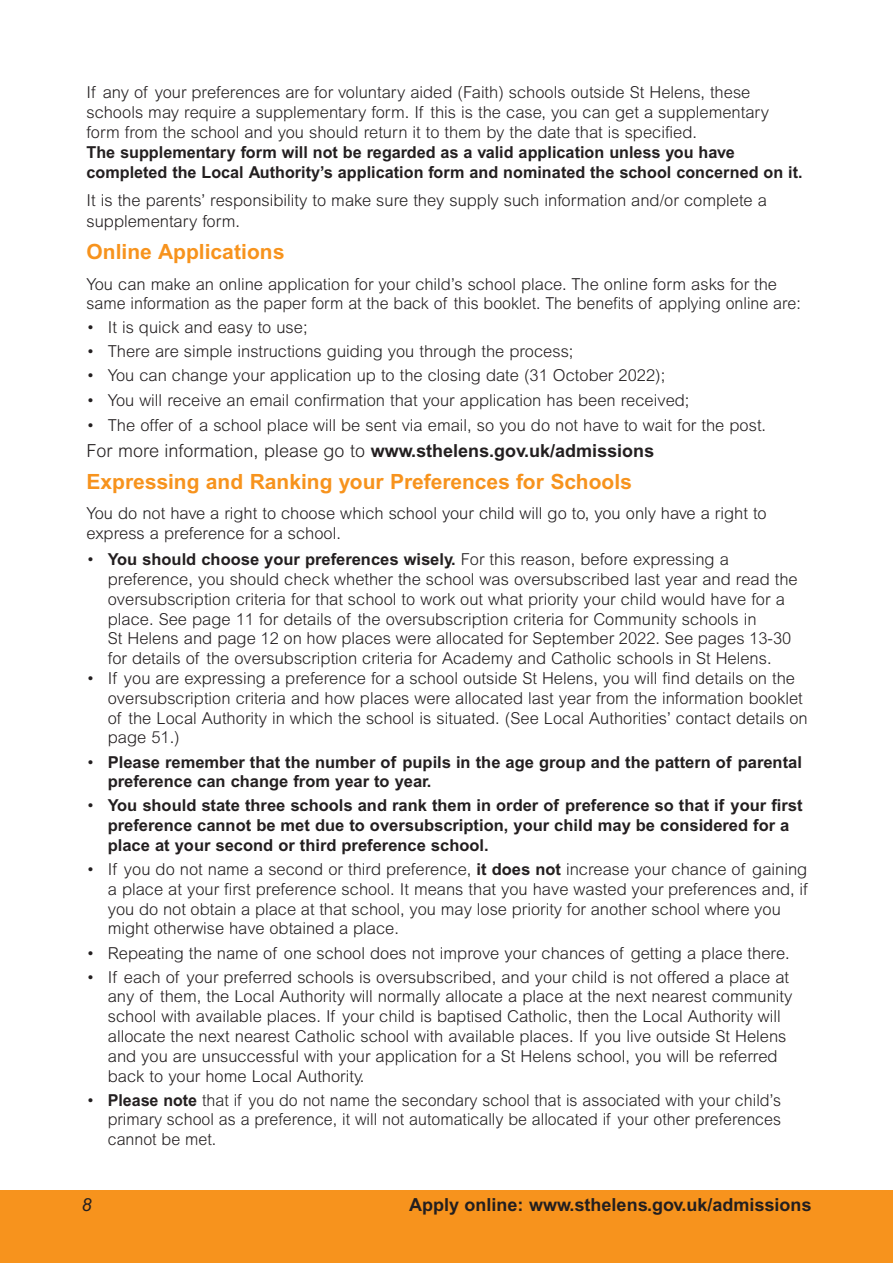
<style>
.page{position:relative;width:893px;height:1263px;background:#fff}
.page>*{position:absolute;margin:0;border:0;box-sizing:border-box;transform-origin:0 0}
.t1{font:700 21px "Arial";color:#f7931d}
.t2{font:700 18px "Arial";color:#231f20}
.t3{font:italic 18px "Arial";color:#231f20}
.t4{font:300 16.5px/19.8px "Arial";color:#231f20}
.t5{font:700 16.5px/19.8px "Arial";color:#231f20}
.s1{font-weight:700}
.s2{font-weight:300}
</style>
<div class="page">
<div style="left:0;top:1191px;width:893px;height:72px;background:#f7931d"></div>
<p class="t4" style="left:87px;top:83px;width:718px">If any of your preferences are for voluntary aided (Faith) schools outside St Helens, these schools may require a supplementary form. If this is the case, you can get a supplementary form from the school and you should return it to them by the date that is specified.<br><span class="s1">The supplementary form will not be regarded as a valid application unless you have completed the Local Authority’s application form and nominated the school concerned on it.</span></p>
<p class="t4" style="left:87px;top:190px;width:682px;line-height:20.9px">It is the parents’ responsibility to make sure they supply such information and/or complete a supplementary form.</p>
<p class="t1" style="left:87px;top:239px;width:199px">Online Applications</p>
<p class="t4" style="left:87px;top:274px;width:716px">You can make an online application for your child’s school place. The online form asks for the same information as the paper form at the back of this booklet. The benefits of applying online are:</p>
<p class="t4" style="left:87px;top:318px;width:223px">• It is quick and easy to use;</p>
<p class="t4" style="left:87px;top:342px;width:488px">• There are simple instructions guiding you through the process;</p>
<p class="t4" style="left:87px;top:366px;width:580px">• You can change your application up to the closing date (31 October 2022);</p>
<p class="t4" style="left:87px;top:390px;width:604px">• You will receive an email confirmation that your application has been received;</p>
<p class="t4" style="left:87px;top:415px;width:681px">• The offer of a school place will be sent via email, so you do not have to wait for the post.</p>
<p class="t2" style="left:87px;top:440px;width:569px"><span class="s2">For more information, please go to</span> www.sthelens.gov.uk/admissions</p>
<p class="t1" style="left:87px;top:469px;width:547px">Expressing and Ranking your Preferences for Schools</p>
<p class="t4" style="left:87px;top:503px;width:682px">You do not have a right to choose which school your child will go to, you only have a right to express a preference for a school.</p>
<p class="t4" style="left:108px;top:549px;width:691px;text-indent:-21px">• <span class="s1">You should choose your preferences wisely.</span> For this reason, before expressing a preference, you should check whether the school was oversubscribed last year and read the oversubscription criteria for that school to work out what priority your child would have for a place. See page 11 for details of the oversubscription criteria for Community schools in<br>St Helens and page 12 on how places were allocated for September 2022. See pages 13-30 for details of the oversubscription criteria for Academy and Catholic schools in St Helens.</p>
<p class="t4" style="left:108px;top:668px;width:701px;text-indent:-21px">• If you are expressing a preference for a school outside St Helens, you will find details on the oversubscription criteria and how places were allocated last year from the information booklet of the Local Authority in which the school is situated. (See Local Authorities’ contact details on page 51.)</p>
<p class="t5" style="left:108px;top:752px;width:696px;text-indent:-21px"><span class="s2">•</span> Please remember that the number of pupils in the age group and the pattern of parental preference can change from year to year.</p>
<p class="t5" style="left:108px;top:795px;width:696px;text-indent:-21px"><span class="s2">•</span> You should state three schools and rank them in order of preference so that if your first preference cannot be met due to oversubscription, your child may be considered for a place at your second or third preference school.</p>
<p class="t4" style="left:108px;top:859px;width:701px;text-indent:-21px">• If you do not name a second or third preference, <span class="s1">it does not</span> increase your chance of gaining a place at your first preference school. It means that you have wasted your preferences and, if you do not obtain a place at that school, you may lose priority for another school where you might otherwise have obtained a place.</p>
<p class="t4" style="left:87px;top:943px;width:705px">• Repeating the name of one school does not improve your chances of getting a place there.</p>
<p class="t4" style="left:108px;top:967px;width:686px;text-indent:-21px">• If each of your preferred schools is oversubscribed, and your child is not offered a place at any of them, the Local Authority will normally allocate a place at the next nearest community school with available places. If your child is baptised Catholic, then the Local Authority will allocate the next nearest Catholic school with available places. If you live outside St Helens and you are unsuccessful with your application for a St Helens school, you will be referred back to your home Local Authority.</p>
<p class="t4" style="left:108px;top:1090px;width:675px;text-align:justify;text-indent:-21px">• <span class="s1">Please note</span> that if you do not name the secondary school that is associated with your child’s primary school as a preference, it will not automatically be allocated if your other preferences cannot be met.</p>
<p class="t3" style="left:81px;top:1194px;width:12px">8</p>
<p class="t2" style="left:409px;top:1194px;width:404px">Apply online: www.sthelens.gov.uk/admissions</p>
</div>
